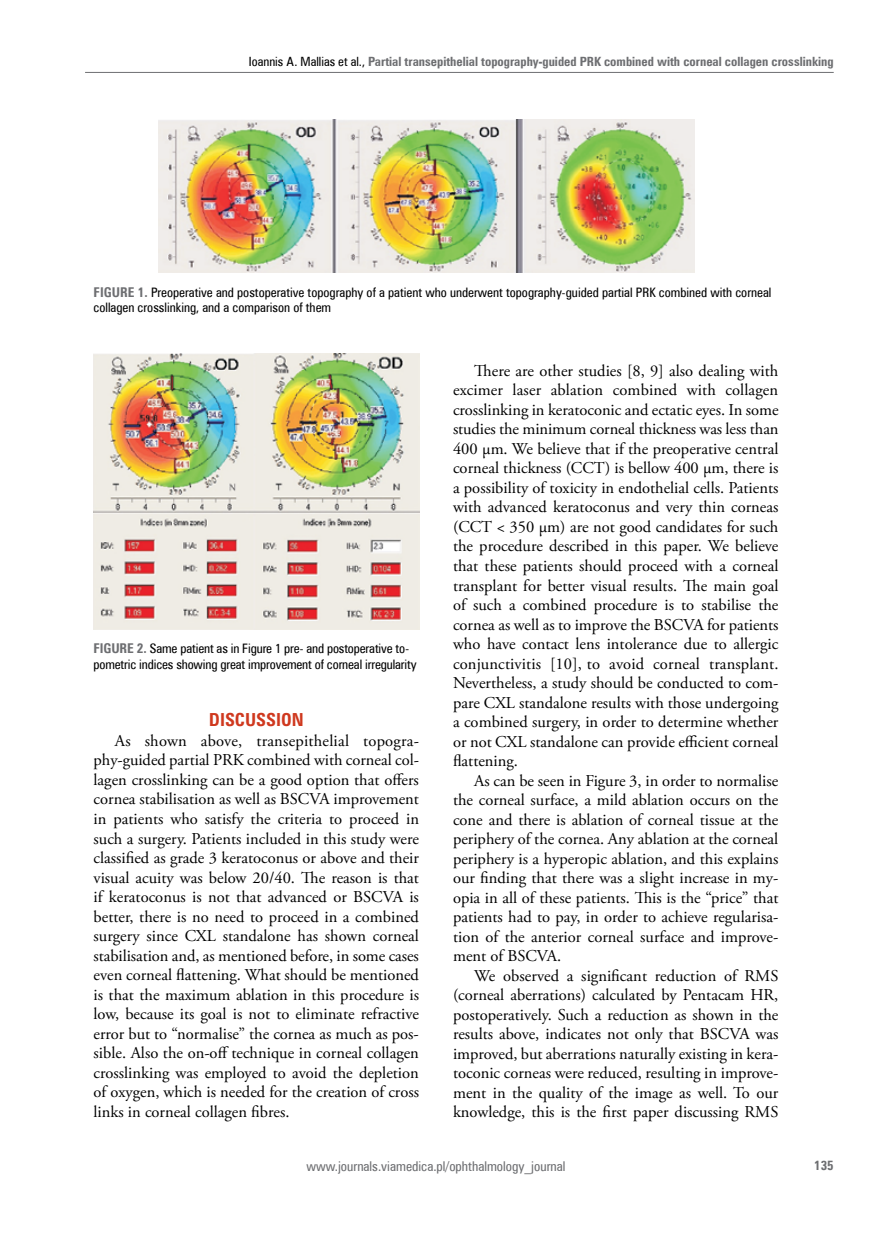
<style>
.page{position:relative;width:872px;height:1234px;background:#fff}
.page>*{position:absolute;margin:0;border:0;box-sizing:border-box;transform-origin:0 0}
.t1{font:700 18px "Zurich Cn EU";color:#cf381e}
.t2{font:16.5px/19.5px "Adobe Garamond Pro";color:#000;text-align:justify}
.t3{font:13.5px "Zurich Cn EU";color:#6d6e71}
.t4{font:700 13.5px "Zurich Cn EU";color:#6d6e71}
.t5{font:700 13.2px "Zurich Cn EU";color:#6d6e71}
.t6{font:13.05px/15.6px "Zurich Cn EU";color:#000}
.t7{font:700 12.75px "Zurich Cn EU";color:#6d6e71}
.s1{font-weight:400;color:#000}
.s2{font-weight:700;font-size:13.5px;color:#6d6e71}
</style>
<div class="page">
<hr style="left:85px;top:72px;width:748px;height:1px;background:#6d6e71">
<img style="left:159px;top:119px;width:535px;height:153px">
<img style="left:94px;top:354px;width:325px;height:275px">
<p class="t7" style="left:249px;top:53px;width:586px"><span class="s1">Ioannis A. Mallias et al.,</span> Partial transepithelial topography-guided PRK combined with corneal collagen crosslinking</p>
<p class="t4" style="left:94px;top:283px;width:15px">FIGURE</p>
<p class="t6" style="left:94px;top:284px;width:679px;text-indent:44px"><span class="s2">1.</span> Preoperative and postoperative topography of a patient who underwent topography-guided partial PRK combined with corneal collagen crosslinking, and a comparison of them</p>
<p class="t4" style="left:94px;top:639px;width:14px">FIGURE</p>
<p class="t6" style="left:94px;top:640px;width:324px;text-indent:43px"><span class="s2">2.</span> Same patient as in Figure 1 pre- and postoperative to&shy;pometric indices showing great improvement of corneal irregularity</p>
<p class="t1" style="left:209px;top:708px;width:47px">DISCUSSION</p>
<p class="t2" style="left:94px;top:731px;width:327px;text-indent:21px">As shown above, transepithelial topogra&shy;phy-guided partial PRK combined with corneal col&shy;lagen crosslinking can be a good option that offers cornea stabilisation as well as BSCVA improvement in patients who satisfy the criteria to proceed in such a surgery. Patients included in this study were classified as grade 3 keratoconus or above and their visual acuity was below 20/40. The reason is that if keratoconus is not that advanced or BSCVA is better, there is no need to proceed in a combined surgery since CXL standalone has shown corneal stabilisation and, as mentioned before, in some cases even corneal flattening. What should be mentioned is that the maximum ablation in this procedure is low, because its goal is not to eliminate refractive error but to “normalise” the cornea as much as pos&shy;sible. Also the on-off technique in corneal collagen crosslinking was employed to avoid the depletion of oxygen, which is needed for the creation of cross links in corneal collagen fibres.</p>
<p class="t2" style="left:453px;top:361px;width:327px;text-indent:21px">There are other studies [8, 9] also dealing with excimer laser ablation combined with collagen crosslinking in keratoconic and ectatic eyes. In some studies the minimum corneal thickness was less than 400 μm. We believe that if the preoperative central corneal thickness (CCT) is bellow 400 μm, there is a possibility of toxicity in endothelial cells. Patients with advanced keratoconus and very thin corneas (CCT &lt; 350 μm) are not good candidates for such the procedure described in this paper. We believe that these patients should proceed with a corneal transplant for better visual results. The main goal of such a combined procedure is to stabilise the cornea as well as to improve the BSCVA for patients who have contact lens intolerance due to allergic conjunctivitis [10], to avoid corneal transplant.<br>Nevertheless, a study should be conducted to com&shy;pare CXL standalone results with those undergoing a combined surgery, in order to determine whether or not CXL standalone can provide efficient corneal flattening.</p>
<p class="t2" style="left:453px;top:771px;width:327px;text-indent:21px">As can be seen in Figure 3, in order to normalise the corneal surface, a mild ablation occurs on the cone and there is ablation of corneal tissue at the periphery of the cornea. Any ablation at the corneal periphery is a hyperopic ablation, and this explains our finding that there was a slight increase in my&shy;opia in all of these patients. This is the “price” that patients had to pay, in order to achieve regularisa&shy;tion of the anterior corneal surface and improve&shy;ment of BSCVA.</p>
<p class="t2" style="left:453px;top:966px;width:327px;text-indent:21px">We observed a significant reduction of RMS (corneal aberrations) calculated by Pentacam HR, postoperatively. Such a reduction as shown in the results above, indicates not only that BSCVA was improved, but aberrations naturally existing in kera&shy;toconic corneas were reduced, resulting in improve&shy;ment in the quality of the image as well. To our knowledge, this is the first paper discussing RMS</p>
<p class="t3" style="left:306px;top:1157px;width:260px">www.journals.viamedica.pl/ophthalmology_journal</p>
<p class="t5" style="left:814px;top:1157px;width:21px">135</p>
</div>
